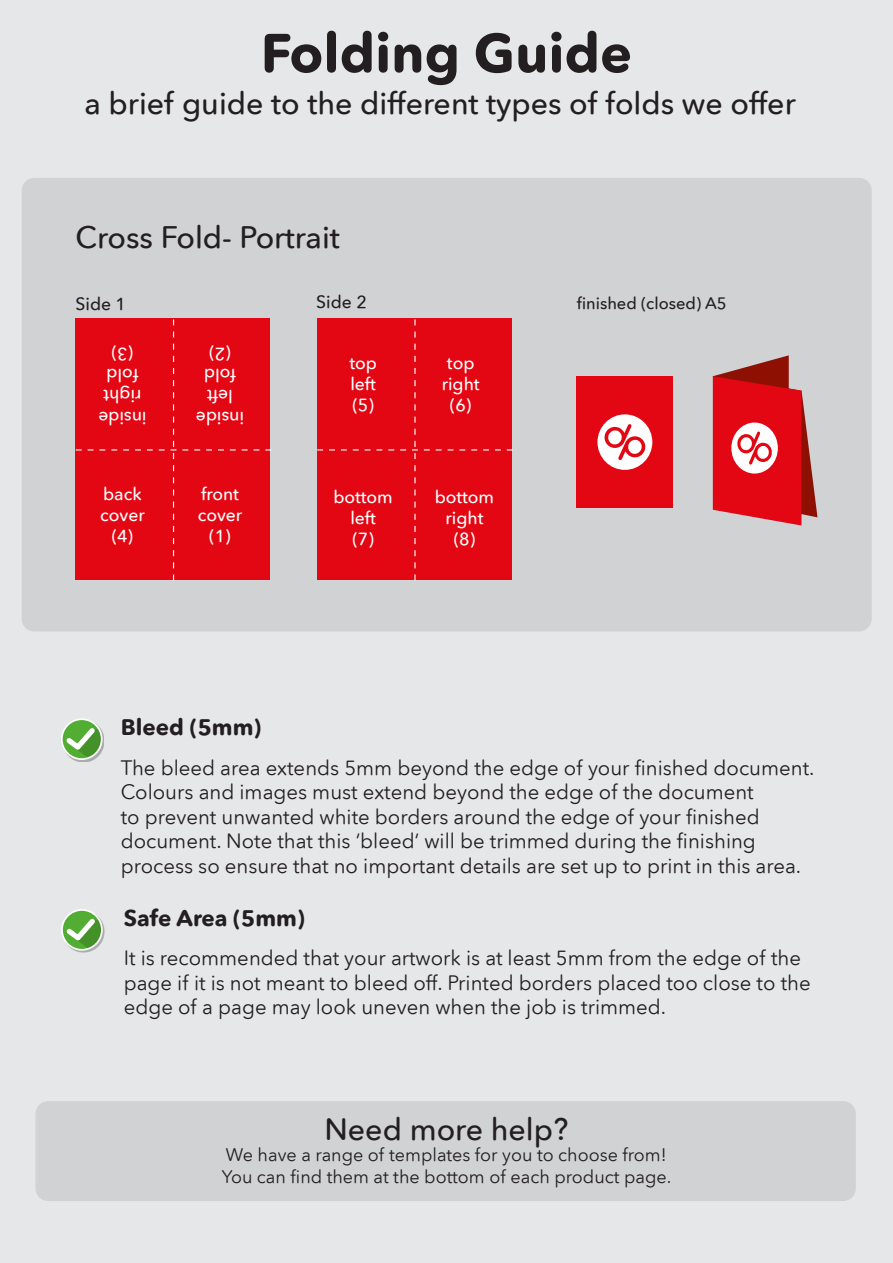
<style>
.page{position:relative;width:893px;height:1263px;background:#e6e7e9}
.page>*{position:absolute;margin:0;border:0;box-sizing:border-box;transform-origin:0 0}
.t1{font:700 54.15px "Avenir Next Rounded Pro";color:#231f20}
.t2{font:500 30.45px "Avenir Next Rounded Pro";color:#231f20}
.t3{font:700 22.5px "Avenir Next Rounded Pro";color:#231f20}
.t4{font:20.4px/24.5px "Avenir Next Rounded Pro";color:#231f20}
.t5{font:18px "Avenir Next Rounded Pro";color:#231f20}
.t6{font:500 17.55px/21px "Avenir Next Rounded Pro";color:#fff}
.t7{font:500 17.55px "Avenir Next Rounded Pro";color:#231f20}
.t8{font:500 16.5px "Avenir Next Rounded Pro";color:#231f20}
</style>
<div class="page">
<div style="left:22px;top:178px;width:850px;height:453px;background:#d1d2d4;border-radius:13px"></div>
<div style="left:76px;top:319px;width:195px;height:261px;background:#e30613"></div>
<div style="left:317px;top:319px;width:196px;height:261px;background:#e30613"></div>
<div style="left:577px;top:376px;width:96px;height:132px;background:#e30613"></div>
<div style="left:597px;top:414px;width:55px;height:56px;background:#fff;border-radius:50%"></div>
<svg style="left:603px;top:424px;width:44px;height:36px"></svg>
<svg style="left:713px;top:355px;width:104px;height:170px"></svg>
<div style="left:35px;top:1101px;width:821px;height:100px;background:#d1d2d4;border-radius:13px"></div>
<div style="left:63px;top:720px;width:41px;height:42px;background:#231f20;opacity:.3"></div>
<svg style="left:62px;top:719px;width:40px;height:40px"></svg>
<div style="left:61px;top:718px;width:42px;height:42px;border:2px solid #fff;border-radius:50%"></div>
<svg style="left:62px;top:723px;width:40px;height:36px"></svg>
<div style="left:63px;top:911px;width:41px;height:41px;background:#231f20;opacity:.3"></div>
<svg style="left:62px;top:910px;width:40px;height:40px"></svg>
<div style="left:61px;top:909px;width:42px;height:42px;border:2px solid #fff;border-radius:50%"></div>
<svg style="left:62px;top:914px;width:40px;height:36px"></svg>
<p class="t1" style="left:261px;top:20px;width:373px">Folding Guide</p>
<p class="t2" style="left:85px;top:85px;width:713px">a brief guide to the different types of folds we offer</p>
<p class="t2" style="left:75px;top:219px;width:266px">Cross Fold- Portrait</p>
<p class="t7" style="left:75px;top:293px;width:52px">Side 1</p>
<p class="t7" style="left:316px;top:291px;width:52px">Side 2</p>
<p class="t8" style="left:577px;top:293px;width:151px">finished (closed) A5</p>
<p class="t6" style="left:133px;top:365px;width:23px;rotate:-180deg">(3)</p>
<p class="t6" style="left:231px;top:365px;width:23px;rotate:-180deg">(2)</p>
<p class="t6" style="left:141px;top:407px;width:40px;rotate:-180deg">right fold</p>
<p class="t6" style="left:236px;top:407px;width:33px;rotate:-180deg">left fold</p>
<p class="t6" style="left:147px;top:428px;width:50px;rotate:-180deg">inside</p>
<p class="t6" style="left:244px;top:428px;width:50px;rotate:-180deg">inside</p>
<p class="t6" style="left:349px;top:352px;width:29px">top</p>
<p class="t6" style="left:350px;top:374px;width:27px">left</p>
<p class="t6" style="left:352px;top:395px;width:23px">(5)</p>
<p class="t6" style="left:447px;top:352px;width:29px">top</p>
<p class="t6" style="left:442px;top:374px;width:40px;text-align:center">right (6)</p>
<p class="t6" style="left:103px;top:483px;width:40px">back</p>
<p class="t6" style="left:100px;top:504px;width:46px">cover</p>
<p class="t6" style="left:112px;top:525px;width:23px">(4)</p>
<p class="t6" style="left:201px;top:483px;width:39px">front</p>
<p class="t6" style="left:198px;top:504px;width:46px">cover</p>
<p class="t6" style="left:209px;top:525px;width:23px">(1)</p>
<p class="t6" style="left:333px;top:486px;width:61px">bottom</p>
<p class="t6" style="left:350px;top:507px;width:27px">left</p>
<p class="t6" style="left:352px;top:528px;width:23px">(7)</p>
<p class="t6" style="left:435px;top:486px;width:61px">bottom</p>
<p class="t6" style="left:445px;top:507px;width:40px">right</p>
<p class="t6" style="left:454px;top:528px;width:23px">(8)</p>
<p class="t3" style="left:121px;top:713px;width:142px">Bleed (5mm)</p>
<p class="t4" style="left:121px;top:755px;width:695px">The bleed area extends 5mm beyond the edge of your finished document.<br>Colours and images must extend beyond the edge of the document<br>to prevent unwanted white borders around the edge of your finished document. Note that this ‘bleed’ will be trimmed during the finishing process so ensure that no important details are set up to print in this area.</p>
<p class="t3" style="left:124px;top:904px;width:182px">Safe Area (5mm)</p>
<p class="t4" style="left:124px;top:946px;width:688px">It is recommended that your artwork is at least 5mm from the edge of the page if it is not meant to bleed off. Printed borders placed too close to the edge of a page may look uneven when the job is trimmed.</p>
<p class="t2" style="left:324px;top:1110px;width:245px">Need more help?</p>
<p class="t5" style="left:226px;top:1144px;width:442px">We have a range of templates for you to choose from!</p>
<p class="t5" style="left:222px;top:1166px;width:451px">You can find them at the bottom of each product page.</p>
</div>
